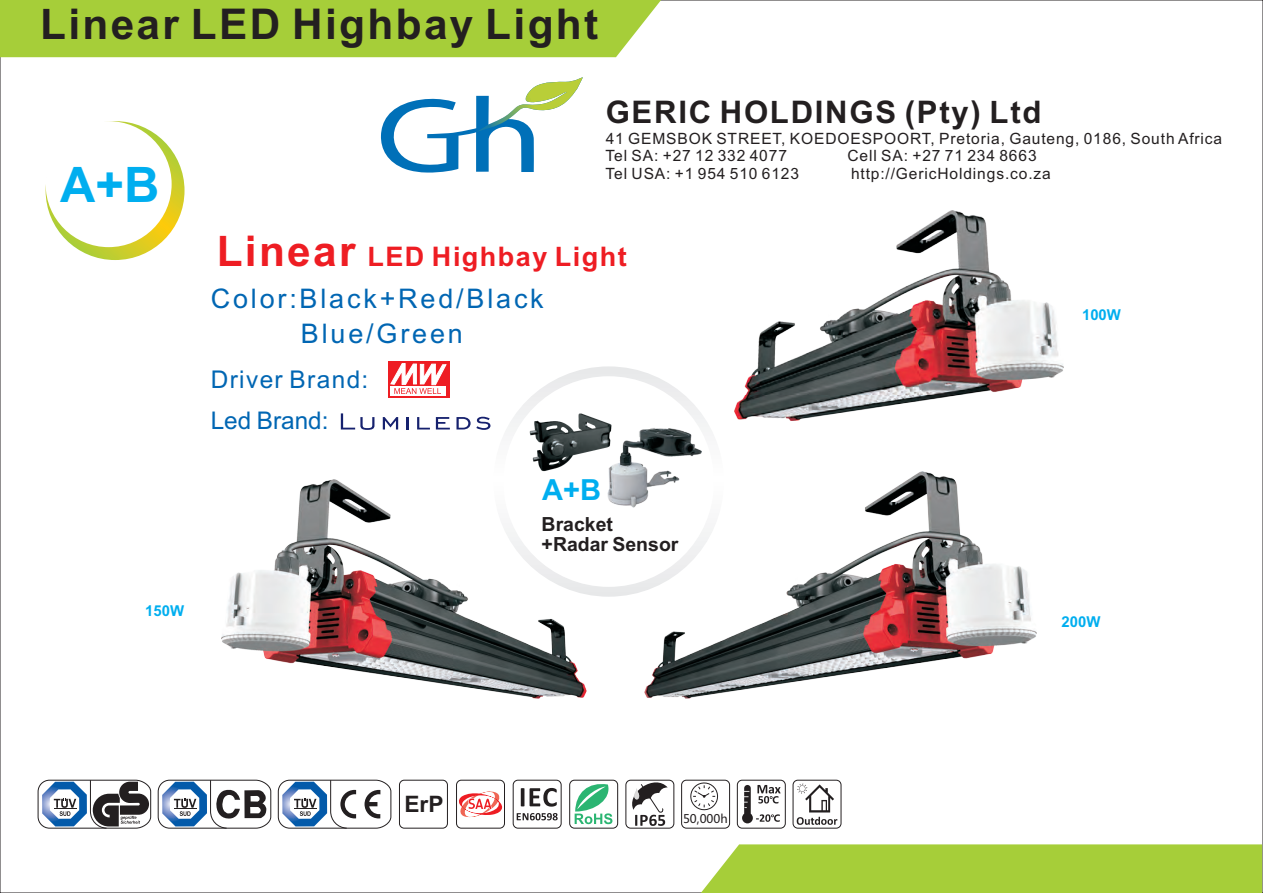
<style>
.page{position:relative;width:1263px;height:893px;background:#fff}
.page>*{position:absolute;margin:0;border:0;box-sizing:border-box;transform-origin:0 0}
.t1{font:700 48.9px "Arial";color:#00aeef}
.t2{font:700 42.45px "Arial";letter-spacing:.055em;color:#231f20}
.t3{font:700 31.2px "Arial";letter-spacing:.055em;color:#231f20}
.t4{font:700 29.1px "Arial";color:#00aeef}
.t5{font:27px/35.5px "Arial";letter-spacing:.105em;color:#0166b3;text-align:center}
.t6{font:700 27px "Arial";letter-spacing:.055em;color:#ee1d23}
.t7{font:24.45px "Arial";letter-spacing:.055em;color:#0166b3}
.t8{font:24.3px "Arial";color:#0166b3}
.t9{font:700 22.65px "Arial";color:#231f20}
.t10{font:700 19.5px/20px "Arial";color:#231f20}
.t11{font:15.6px/17.4px "Arial";letter-spacing:.055em;color:#231f20}
.t12{font:700 15px "Arial";color:#00aeef}
.t13{font:11.85px "Microsoft Ya Hei";color:#231f20}
.s1{font-size:42.45px}
</style>
<div class="page">
<div style="left:388px;top:361px;width:61px;height:37px;background:#ee1d23"></div>
<div style="left:390px;top:386px;width:56px;height:10px;background:#fff"></div>
<svg style="left:390px;top:363px;width:57px;height:31px"></svg>
<svg style="left:341px;top:413px;width:33px;height:17px"></svg>
<svg style="left:383px;top:417px;width:15px;height:12px"></svg>
<svg style="left:406px;top:417px;width:3px;height:12px"></svg>
<svg style="left:417px;top:417px;width:13px;height:12px"></svg>
<svg style="left:436px;top:417px;width:14px;height:12px"></svg>
<svg style="left:456px;top:417px;width:34px;height:13px"></svg>
<div style="left:701px;top:844px;width:561px;height:49px;background:#a6ce39"></div>
<svg style="left:46px;top:121px;width:139px;height:139px;background:#cfce30"></svg>
<div style="left:46px;top:121px;width:126px;height:126px;background:#fff;border-radius:50%"></div>
<img style="left:735px;top:211px;width:329px;height:210px">
<img style="left:222px;top:479px;width:364px;height:219px">
<img style="left:645px;top:472px;width:392px;height:226px">
<svg style="left:493px;top:366px;width:231px;height:231px"></svg>
<svg style="left:521px;top:788px;width:36px;height:19px"></svg>
<svg style="left:517px;top:813px;width:41px;height:7px"></svg>
<div style="left:513px;top:780px;width:48px;height:48px;border:1px solid #231f20;border-radius:5px"></div>
<div style="left:569px;top:780px;width:49px;height:48px;border:1px solid #231f20;border-radius:5px"></div>
<svg style="left:575px;top:781px;width:37px;height:43px"></svg>
<svg style="left:632px;top:782px;width:36px;height:44px"></svg>
<div style="left:626px;top:780px;width:48px;height:48px;border:1px solid #231f20;border-radius:5px"></div>
<svg style="left:690px;top:782px;width:28px;height:29px"></svg>
<div style="left:681px;top:780px;width:49px;height:48px;border:1px solid #231f20;border-radius:5px"></div>
<svg style="left:742px;top:785px;width:38px;height:38px"></svg>
<div style="left:737px;top:780px;width:48px;height:48px;border:1px solid #231f20;border-radius:5px"></div>
<svg style="left:797px;top:783px;width:40px;height:42px"></svg>
<div style="left:793px;top:780px;width:48px;height:48px;border:1px solid #231f20;border-radius:5px"></div>
<div style="left:456px;top:780px;width:49px;height:48px;border:1px solid #231f20;border-radius:5px"></div>
<svg style="left:459px;top:791px;width:43px;height:27px"></svg>
<div style="left:399px;top:780px;width:49px;height:48px;border:1px solid #231f20;border-radius:5px"></div>
<svg style="left:38px;top:780px;width:113px;height:49px"></svg>
<svg style="left:158px;top:780px;width:113px;height:49px"></svg>
<svg style="left:278px;top:780px;width:113px;height:49px"></svg>
<div style="left:0;top:0;width:661px;height:57px;background:#a6ce39"></div>
<svg style="left:381px;top:77px;width:202px;height:96px"></svg>
<h2 class="t2" style="left:40px;top:8px;width:560px">Linear LED Highbay Light</h2>
<h1 class="t1" style="left:60px;top:166px;width:101px">A+B</h1>
<h3 class="t3" style="left:606px;top:101px;width:437px">GERIC HOLDINGS (Pty) Ltd</h3>
<p class="t11" style="left:606px;top:131px;width:618px">41 GEMSBOK STREET, KOEDOESPOORT, Pretoria, Gauteng, 0186, South Africa<br>Tel SA: +27 12 332 4077</p>
<p class="t11" style="left:847px;top:149px;width:191px">Cell SA: +27 71 234 8663</p>
<p class="t11" style="left:606px;top:166px;width:195px">Tel USA: +1 954 510 6123</p>
<p class="t11" style="left:851px;top:166px;width:201px">http://GericHoldings.co.za</p>
<p class="t12" style="left:145px;top:605px;width:40px">150W</p>
<h3 class="t6" style="left:217px;top:247px;width:412px"><span class="s1">Linear</span> LED Highbay Light</h3>
<h3 class="t5" style="left:211px;top:283px;width:334px">Color:Black+Red/Black<br>Blue/Green</h3>
<h3 class="t7" style="left:211px;top:371px;width:159px">Driver Brand:</h3>
<h3 class="t8" style="left:211px;top:412px;width:119px">Led Brand:</h3>
<h3 class="t4" style="left:542px;top:479px;width:60px">A+B</h3>
<p class="t10" style="left:542px;top:516px;width:138px">Bracket +Radar Sensor</p>
<h3 class="t9" style="left:404px;top:796px;width:41px">ErP</h3>
<p class="t13" style="left:683px;top:813px;width:46px">50,000h</p>
<p class="t12" style="left:1082px;top:309px;width:40px">100W</p>
<p class="t12" style="left:1061px;top:616px;width:40px">200W</p>
</div>
